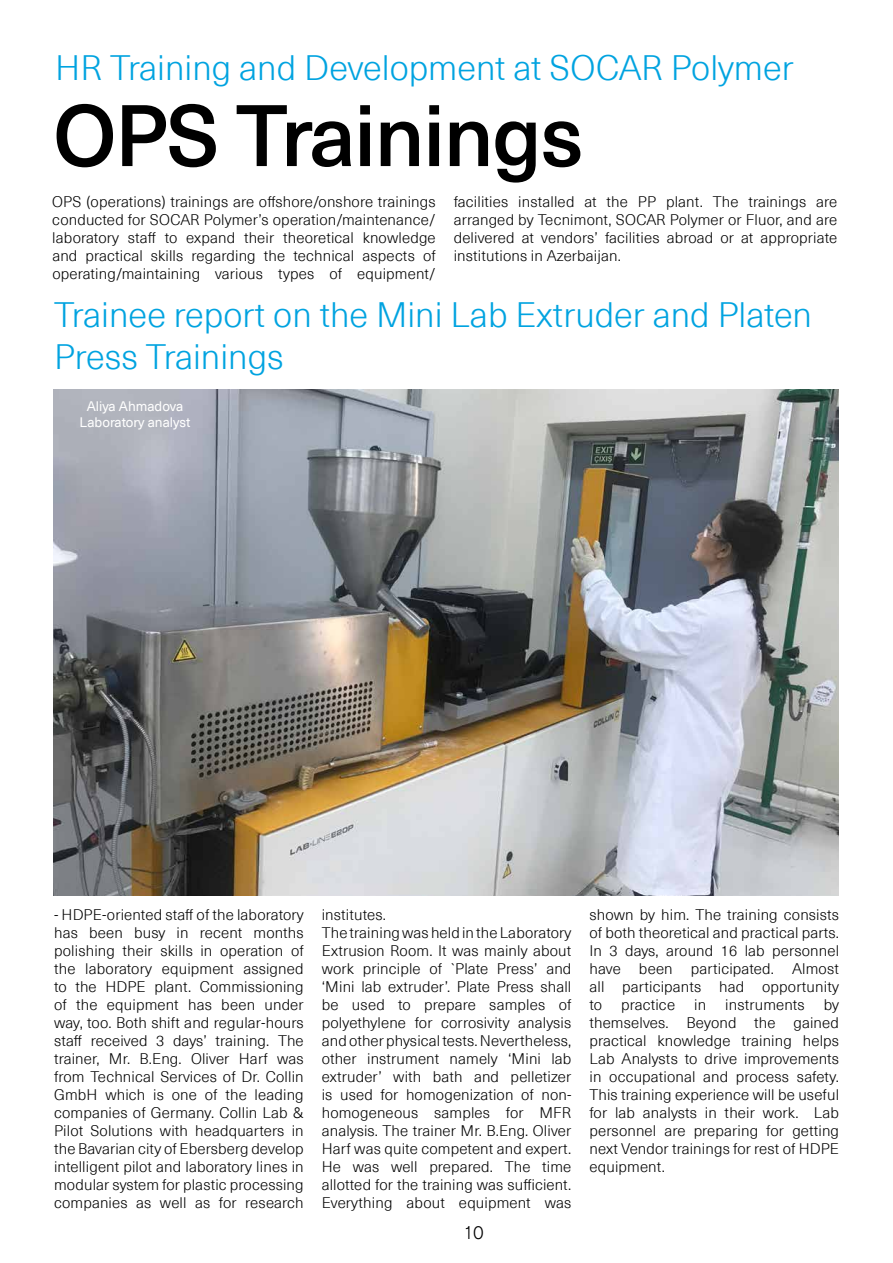
<style>
.page{position:relative;width:893px;height:1263px;background:#fff}
.page>*{position:absolute;margin:0;border:0;box-sizing:border-box;transform-origin:0 0}
.t1{font:500 85.5px "Neue Haas Unica W1 G";letter-spacing:-.02em;color:#000}
.t2{font:300 34.5px/41.4px "Neue Haas Unica W1 G";color:#00a3e0}
.t3{font:300 18px "Akzidenz Grotesk";color:#000}
.t4{font:300 15px/18px "Neue Haas Unica W1 G";letter-spacing:.01em;color:#000;text-align:justify}
.t5{font:13.5px/16.2px "Neue Haas Unica W1 G";color:#fff;text-align:center}
</style>
<div class="page">
<img style="left:53px;top:390px;width:786px;height:505px">
<h2 class="t2" style="left:55px;top:45px;width:740px">HR Training and Development at SOCAR Polymer</h2>
<h1 class="t1" style="left:53px;top:72px;width:532px">OPS Trainings</h1>
<p class="t4" style="left:52px;top:192px;width:385px">OPS (operations) trainings are offshore/onshore trainings conducted for SOCAR Polymer’s operation/maintenance/ laboratory staff to expand their theoretical knowledge and practical skills regarding the technical aspects of operating/maintaining various types of equipment/</p>
<p class="t4" style="left:454px;top:192px;width:385px">facilities installed at the PP plant. The trainings are arranged by Tecnimont, SOCAR Polymer or Fluor, and are delivered at vendors’ facilities abroad or at appropriate institutions in Azerbaijan.</p>
<h2 class="t2" style="left:54px;top:293px;width:759px">Trainee report on the Mini Lab Extruder and Platen<br>Press Trainings</h2>
<p class="t5" style="left:80px;top:397px;width:112px">Aliya Ahmadova<br>Laboratory analyst</p>
<p class="t4" style="left:54px;top:905px;width:251px">- HDPE-oriented staff of the laboratory has been busy in recent months polishing their skills in operation of the laboratory equipment assigned to the HDPE plant. Commissioning of the equipment has been under way, too. Both shift and regular-hours staff received 3 days’ training. The trainer, Mr. B.Eng. Oliver Harf was from Technical Services of Dr. Collin GmbH which is one of the leading companies of Germany. Collin Lab &amp; Pilot Solutions with headquarters in the Bavarian city of Ebersberg develop intelligent pilot and laboratory lines in modular system for plastic processing companies as well as for research</p>
<p class="t4" style="left:322px;top:905px;width:251px;text-align:left">institutes.<br>The training was held in the Laboratory Extrusion Room. It was mainly about work principle of `Plate Press’ and ‘Mini lab extruder’. Plate Press shall be used to prepare samples of polyethylene for corrosivity analysis and other physical tests. Nevertheless, other instrument namely ‘Mini lab extruder’ with bath and pelletizer is used for homogenization of non&shy;homogeneous samples for MFR analysis. The trainer Mr. B.Eng. Oliver Harf was quite competent and expert.<br>He was well prepared. The time allotted for the training was sufficient.<br>Everything about equipment was</p>
<p class="t4" style="left:589px;top:905px;width:251px">shown by him. The training consists of both theoretical and practical parts.<br>In 3 days, around 16 lab personnel have been participated. Almost all participants had opportunity to</p>
<p class="t4" style="left:589px;top:995px;width:251px;text-indent:234px">by themselves. Beyond the gained practical knowledge training helps Lab Analysts to drive improvements in occupational and process safety.<br>This training experience will be useful for lab analysts in their work. Lab personnel are preparing for getting next Vendor trainings for rest of HDPE equipment.</p>
<p class="t4" style="left:621px;top:995px;width:55px">practice</p>
<p class="t4" style="left:694px;top:995px;width:14px">in</p>
<p class="t4" style="left:725px;top:995px;width:81px">instruments</p>
<p class="t3" style="left:463px;top:1222px;width:22px">10</p>
</div>
